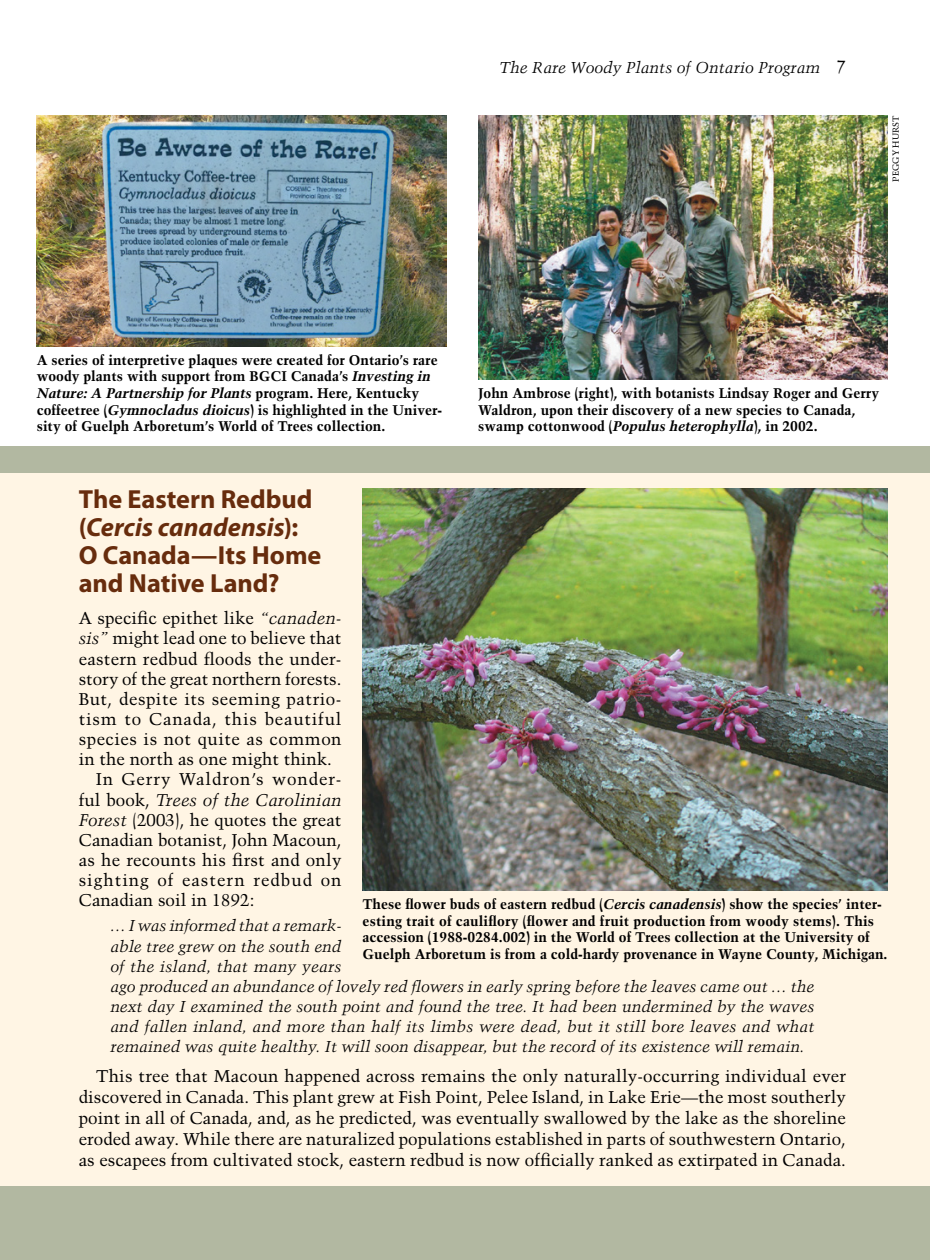
<style>
.page{position:relative;width:930px;height:1260px;background:#fff}
.page>*{position:absolute;margin:0;border:0;box-sizing:border-box;transform-origin:0 0}
.t1{font:700 26.25px/28px "Myriad Pro";letter-spacing:-.005em;color:#672c0d}
.t2{font:16.97px/21px "Trump Mediaeval";color:#000;text-align:justify}
.t3{font:16.97px "Trump Mediaeval";letter-spacing:.03em;color:#000}
.t4{font:italic 16.97px "Trump Mediaeval";letter-spacing:.005em;color:#000}
.t5{font:16.97px "Trump Mediaeval";letter-spacing:.045em;color:#000}
.t6{font:16.97px "Trump Mediaeval";letter-spacing:.025em;color:#000}
.t7{font:16.97px "Trump Mediaeval";letter-spacing:.055em;color:#000}
.t8{font:16.97px "Trump Mediaeval";letter-spacing:.05em;color:#000}
.t9{font:italic 15.75px/20.1px "Trump Mediaeval";color:#000}
.t10{font:700 14px/16.6px "Trump Mediaeval";color:#000}
.t11{font:8.75px "Trump Mediaeval";color:#000}
.s1{font-style:normal;font-size:17.5px}
.s2{font-style:italic}
.s3{font-style:normal}
</style>
<div class="page">
<div style="left:0;top:472px;width:929px;height:714px;background:#fff5e4"></div>
<div style="left:0;top:1186px;width:929px;height:74px;background:#b2b8a1"></div>
<div style="left:0;top:446px;width:929px;height:26px;background:#b2b8a1"></div>
<img style="left:37px;top:116px;width:409px;height:230px">
<img style="left:478px;top:116px;width:409px;height:264px">
<img style="left:362px;top:488px;width:525px;height:403px">
<p class="t9" style="left:499px;top:57px;width:348px">The Rare Woody Plants of Ontario Program <span class="s1">7</span></p>
<p class="t11" style="left:890px;top:182px;width:67px;rotate:-90deg">Peggy Hurst</p>
<p class="t10" style="left:37px;top:351px;width:407px">A series of interpretive plaques were created for Ontario’s rare woody plants with support from BGCI Canada’s <span class="s2">Investing in Nature: A Partnership for Plants</span> program. Here, Kentucky coffeetree (<span class="s2">Gymnocladus dioicus</span>) is highlighted in the Univer&shy;sity of Guelph Arboretum’s World of Trees collection.</p>
<p class="t10" style="left:478px;top:384px;width:402px">John Ambrose (right), with botanists Lindsay Roger and Gerry<br>Waldron, upon their discovery of a new species to Canada, swamp cottonwood (<span class="s2">Populus heterophylla</span>), in 2002.</p>
<h1 class="t1" style="left:79px;top:484px;width:244px">The Eastern Redbud (<span class="s2">Cercis canadensis</span>):<br>O Canada—Its Home and Native Land?</h1>
<p class="t2" style="left:79px;top:608px;width:264px">A specific epithet like <span class="s2">“canaden-</span></p>
<p class="t2" style="left:79px;top:628px;width:264px"><span class="s2">sis”</span> might lead one to believe that</p>
<p class="t2" style="left:79px;top:648px;width:264px">eastern redbud floods the under-</p>
<p class="t2" style="left:79px;top:668px;width:264px">story of the great northern forests.</p>
<p class="t3" style="left:79px;top:689px;width:264px">But, despite its seeming patrio-</p>
<p class="t5" style="left:79px;top:709px;width:264px">tism to Canada, this beautiful</p>
<p class="t6" style="left:79px;top:729px;width:264px">species is not quite as common</p>
<p class="t2" style="left:79px;top:749px;width:254px">in the north as one might think.</p>
<p class="t8" style="left:96px;top:769px;width:247px">In Gerry Waldron’s wonder-</p>
<p class="t4" style="left:79px;top:789px;width:264px"><span class="s3">ful book,</span> Trees of the Carolinian</p>
<p class="t2" style="left:79px;top:809px;width:264px"><span class="s2">Forest</span> (2003), he quotes the great</p>
<p class="t2" style="left:79px;top:829px;width:264px">Canadian botanist, John Macoun,</p>
<p class="t2" style="left:79px;top:849px;width:264px">as he recounts his first and only</p>
<p class="t7" style="left:79px;top:870px;width:264px">sighting of eastern redbud on</p>
<p class="t2" style="left:79px;top:890px;width:177px">Canadian soil in 1892:</p>
<p class="t9" style="left:110px;top:916px;width:705px">… I was informed that a remark-<br>able tree grew on the south end<br>of the island, that many years<br>ago produced an abundance of lovely red flowers in early spring before the leaves came out … the next day I examined the south point and found the tree. It had been undermined by the waves and fallen inland, and more than half its limbs were dead, but it still bore leaves and what remained was quite healthy. It will soon disappear, but the record of its existence will remain.</p>
<p class="t2" style="left:79px;top:1065px;width:768px;text-indent:18px">This tree that Macoun happened across remains the only naturally-occurring individual ever discovered in Canada. This plant grew at Fish Point, Pelee Island, in Lake Erie—the most southerly point in all of Canada, and, as he predicted, was eventually swallowed by the lake as the shoreline eroded away. While there are naturalized populations established in parts of southwestern Ontario, as escapees from cultivated stock, eastern redbud is now officially ranked as extirpated in Canada.</p>
<p class="t10" style="left:362px;top:895px;width:526px">These flower buds of eastern redbud (<span class="s2">Cercis canadensis</span>) show the species’ inter&shy;esting trait of cauliflory (flower and fruit production from woody stems). This accession (1988-0284.002) in the World of Trees collection at the University of Guelph Arboretum is from a cold-hardy provenance in Wayne County, Michigan.</p>
</div>
